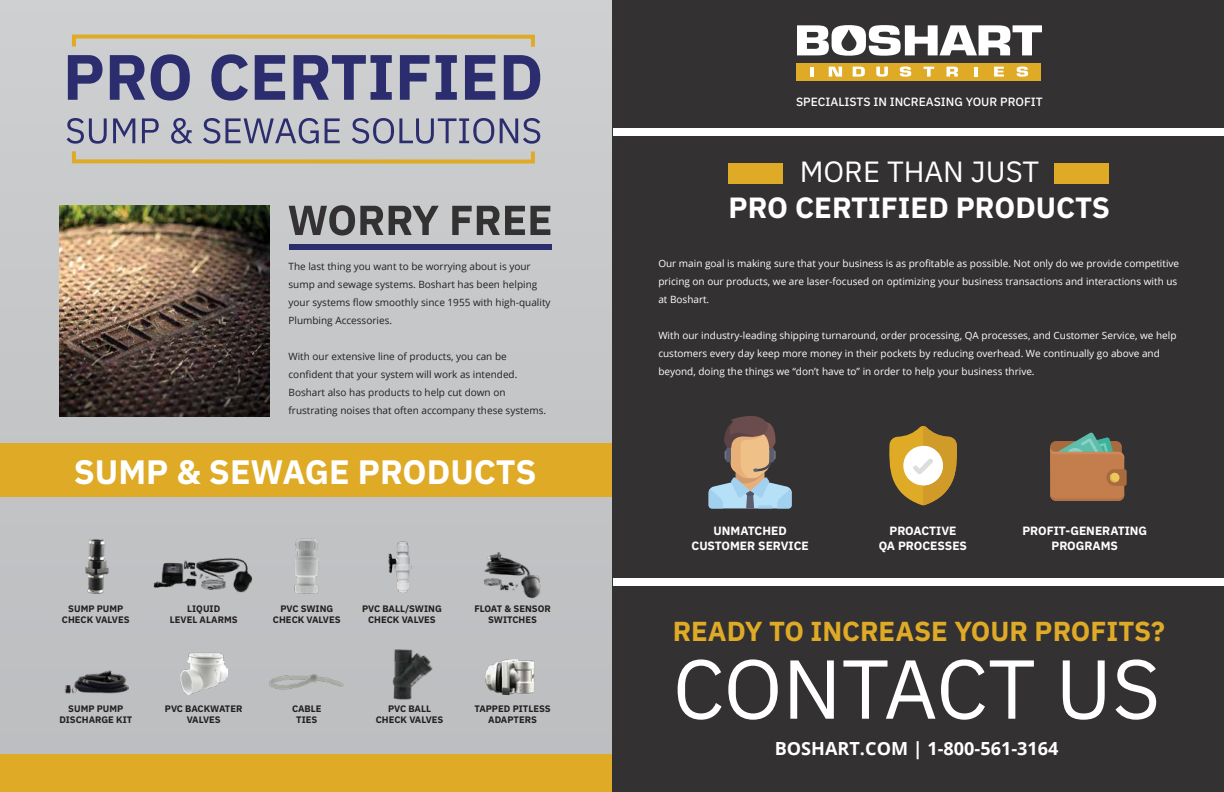
<style>
.page{position:relative;width:1224px;height:792px;background:#c3c5c7}
.page>*{position:absolute;margin:0;border:0;box-sizing:border-box;transform-origin:0 0}
.t1{font:83.5px "IBM Plex Sans";color:#fff}
.t2{font:700 33.9px "IBM Plex Sans";color:#fff}
.t3{font:700 29.3px "IBM Plex Sans";color:#fff}
.t4{font:29.3px "IBM Plex Sans";color:#fff}
.t5{font:700 27.5px "IBM Plex Sans";color:#dfaa26}
.t6{font:700 18.1px "Open Sans";color:#fff}
.t7{font:700 12px/14.4px "IBM Plex Sans";color:#fff;text-align:center}
.t8{font:500 12px "IBM Plex Sans";color:#fff}
.t9{font:10px/18px "Open Sans";color:#fff}
.t10{font:10px/18px "Open Sans";color:#231f20}
.t11{font:700 9.4px/11.3px "IBM Plex Sans";color:#231f20;text-align:center}
</style>
<div class="page">
<div style="left:0;top:444px;width:631px;height:53px;background:#dfaa26"></div>
<div style="left:0;top:755px;width:617px;height:37px;background:#dfaa26"></div>
<svg style="left:289px;top:205px;width:150px;height:31px"></svg>
<svg style="left:452px;top:206px;width:98px;height:29px"></svg>
<div style="left:72px;top:35px;width:463px;height:14px;border:4px solid #dfaa26"></div>
<div style="left:72px;top:149px;width:463px;height:15px;border:4px solid #dfaa26"></div>
<div style="left:289px;top:245px;width:262px;height:5px;background:#2c2d6e"></div>
<svg style="left:68px;top:55px;width:35px;height:45px"></svg>
<svg style="left:110px;top:55px;width:35px;height:45px"></svg>
<svg style="left:151px;top:54px;width:39px;height:47px"></svg>
<svg style="left:211px;top:54px;width:37px;height:47px"></svg>
<svg style="left:255px;top:55px;width:30px;height:45px"></svg>
<svg style="left:294px;top:55px;width:98px;height:45px"></svg>
<svg style="left:400px;top:55px;width:30px;height:45px"></svg>
<svg style="left:436px;top:55px;width:21px;height:45px"></svg>
<svg style="left:465px;top:55px;width:30px;height:45px"></svg>
<svg style="left:504px;top:55px;width:36px;height:45px"></svg>
<svg style="left:67px;top:118px;width:40px;height:26px"></svg>
<svg style="left:113px;top:118px;width:22px;height:25px"></svg>
<svg style="left:142px;top:118px;width:17px;height:25px"></svg>
<svg style="left:171px;top:118px;width:21px;height:26px"></svg>
<svg style="left:203px;top:118px;width:116px;height:26px"></svg>
<svg style="left:325px;top:118px;width:15px;height:25px"></svg>
<svg style="left:352px;top:118px;width:142px;height:26px"></svg>
<svg style="left:500px;top:118px;width:40px;height:26px"></svg>
<img style="left:59px;top:206px;width:211px;height:211px">
<div style="left:613px;top:0;width:611px;height:792px;background:#333132"></div>
<div style="left:797px;top:63px;width:244px;height:17px;background:#dfaa26"></div>
<hr style="left:810px;top:67px;width:4px;height:10px;background:#fff">
<svg style="left:829px;top:67px;width:13px;height:10px"></svg>
<svg style="left:853px;top:67px;width:12px;height:10px"></svg>
<svg style="left:876px;top:67px;width:12px;height:10px"></svg>
<svg style="left:900px;top:67px;width:11px;height:10px"></svg>
<svg style="left:924px;top:67px;width:10px;height:10px"></svg>
<svg style="left:947px;top:67px;width:11px;height:10px"></svg>
<svg style="left:974px;top:67px;width:3px;height:10px"></svg>
<svg style="left:994px;top:67px;width:10px;height:10px"></svg>
<svg style="left:1017px;top:67px;width:11px;height:10px"></svg>
<svg style="left:797px;top:25px;width:245px;height:31px"></svg>
<div style="left:729px;top:163px;width:54px;height:21px;background:#dfaa26"></div>
<div style="left:1054px;top:163px;width:54px;height:21px;background:#dfaa26"></div>
<svg style="left:889px;top:426px;width:68px;height:79px"></svg>
<svg style="left:709px;top:416px;width:83px;height:92px"></svg>
<svg style="left:1050px;top:432px;width:77px;height:69px;background:#a17953"></svg>
<div style="left:613px;top:578px;width:611px;height:7px;background:#fff"></div>
<div style="left:613px;top:128px;width:611px;height:7px;background:#fff"></div>
<img style="left:85px;top:539px;width:24px;height:55px">
<img style="left:483px;top:552px;width:58px;height:47px">
<img style="left:388px;top:541px;width:24px;height:52px">
<img style="left:65px;top:670px;width:63px;height:23px">
<img style="left:485px;top:659px;width:50px;height:37px">
<img style="left:269px;top:674px;width:75px;height:16px">
<img style="left:392px;top:649px;width:41px;height:51px">
<img style="left:293px;top:538px;width:26px;height:56px">
<img style="left:153px;top:558px;width:100px;height:35px">
<img style="left:180px;top:653px;width:48px;height:42px">
<p class="t10" style="left:289px;top:257px;width:264px">The last thing you want to be worrying about is your sump and sewage systems. Boshart has been helping your systems flow smoothly since 1955 with high-quality Plumbing Accessories.</p>
<p class="t10" style="left:289px;top:347px;width:259px">With our extensive line of products, you can be confident that your system will work as intended.<br>Boshart also has products to help cut down on frustrating noises that often accompany these systems.</p>
<h2 class="t2" style="left:74px;top:445px;width:464px">SUMP &amp; SEWAGE PRODUCTS</h2>
<p class="t11" style="left:62px;top:602px;width:69px">SUMP PUMP<br>CHECK VALVES</p>
<p class="t11" style="left:170px;top:602px;width:69px">LIQUID<br>LEVEL ALARMS</p>
<p class="t11" style="left:273px;top:602px;width:69px">PVC SWING<br>CHECK VALVES</p>
<p class="t11" style="left:362px;top:602px;width:81px">PVC BALL/SWING<br>CHECK VALVES</p>
<p class="t11" style="left:474px;top:602px;width:78px">FLOAT &amp; SENSOR<br>SWITCHES</p>
<p class="t11" style="left:59px;top:702px;width:74px">SUMP PUMP<br>DISCHARGE KIT</p>
<p class="t11" style="left:165px;top:702px;width:79px">PVC BACKWATER<br>VALVES</p>
<p class="t11" style="left:376px;top:702px;width:69px">PVC BALL<br>CHECK VALVES</p>
<p class="t11" style="left:292px;top:702px;width:31px">CABLE<br>TIES</p>
<p class="t11" style="left:474px;top:702px;width:78px">TAPPED PITLESS<br>ADAPTERS</p>
<p class="t8" style="left:796px;top:92px;width:248px">SPECIALISTS IN INCREASING YOUR PROFIT</p>
<h3 class="t4" style="left:800px;top:150px;width:241px">MORE THAN JUST</h3>
<h3 class="t3" style="left:729px;top:184px;width:383px">PRO CERTIFIED PRODUCTS</h3>
<p class="t9" style="left:658px;top:254px;width:522px">Our main goal is making sure that your business is as profitable as possible. Not only do we provide competitive pricing on our products, we are laser-focused on optimizing your business transactions and interactions with us at Boshart.</p>
<p class="t9" style="left:658px;top:326px;width:520px">With our industry-leading shipping turnaround, order processing, QA processes, and Customer Service, we help customers every day keep more money in their pockets by reducing overhead. We continually go above and beyond, doing the things we “don’t have to” in order to help your business thrive.</p>
<p class="t7" style="left:692px;top:523px;width:119px">UNMATCHED<br>CUSTOMER SERVICE</p>
<p class="t7" style="left:879px;top:523px;width:90px">PROACTIVE<br>QA PROCESSES</p>
<p class="t7" style="left:1022px;top:523px;width:126px">PROFIT-GENERATING<br>PROGRAMS</p>
<h3 class="t5" style="left:673px;top:609px;width:494px">READY TO INCREASE YOUR PROFITS?</h3>
<h1 class="t1" style="left:673px;top:625px;width:489px">CONTACT US</h1>
<h3 class="t6" style="left:775px;top:735px;width:285px">BOSHART.COM | 1-800-561-3164</h3>
</div>
